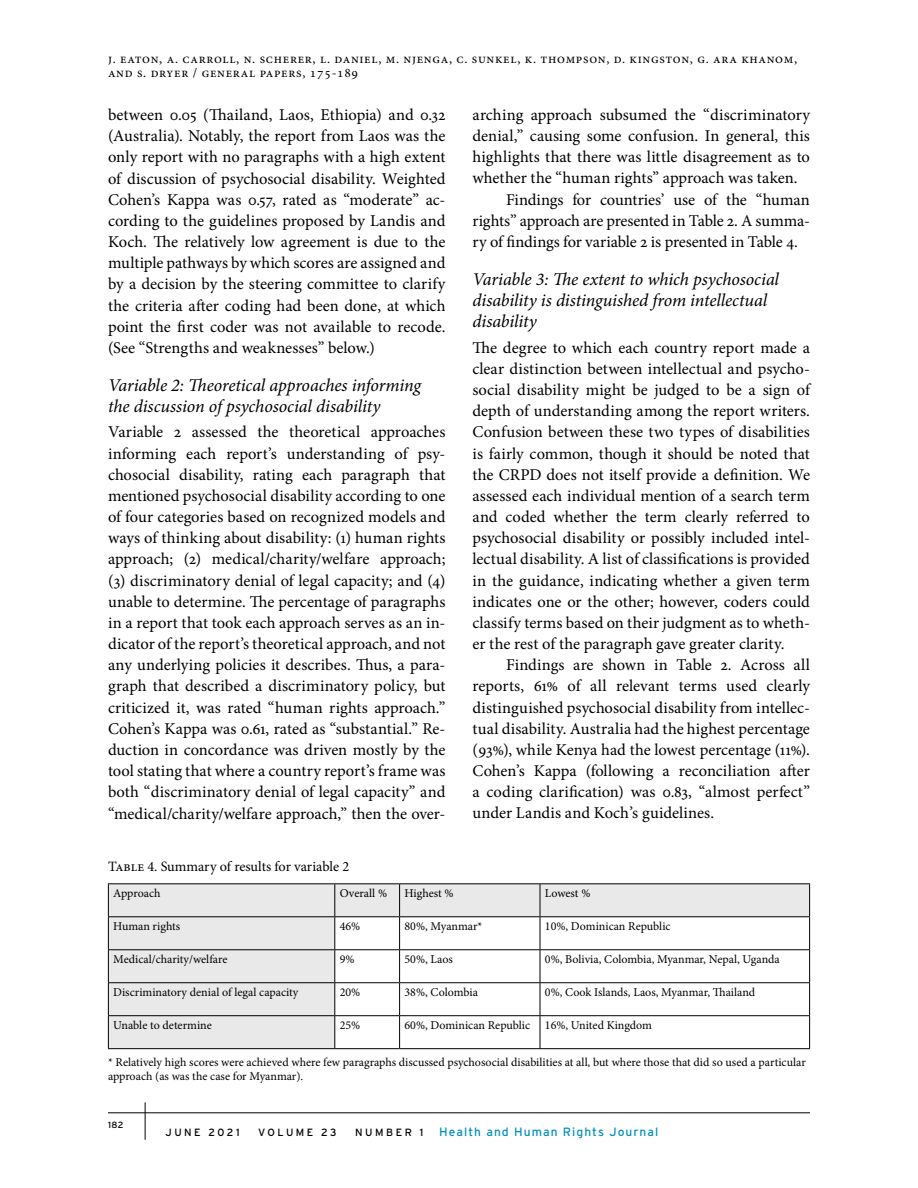
<style>
.page{position:relative;width:918px;height:1188px;background:#fff}
.page>*{position:absolute;margin:0;border:0;box-sizing:border-box;transform-origin:0 0}
.t1{font:italic 18px/21.1px "Minion Pro";letter-spacing:-.01em;color:#000}
.t2{font:16.5px/21.1px "Minion Pro";color:#000;text-align:justify}
.t3{font:14.25px "Minion Pro";letter-spacing:-.005em;color:#000}
.t4{font:13.5px/13.5px "Minion Pro";letter-spacing:.05em;color:#000}
.t5{font:12px/14.4px "Minion Pro";letter-spacing:-.005em;color:#000}
.t6{font:12px "Interstate";letter-spacing:.09em;color:#0090ba}
.t7{font:10.5px "Interstate";letter-spacing:.24em;color:#000}
.t8{font:9px "Interstate";color:#000}
.s1{font-size:10.5px;color:#000}
</style>
<div class="page">
<hr style="left:108px;top:1113px;width:702px;height:1px;background:#000">
<hr style="left:145px;top:1102px;width:1px;height:38px;background:#000">
<svg style="left:109px;top:884px;width:700px;height:164px"></svg>
<hr style="left:334px;top:884px;width:1px;height:32px;background:#000">
<hr style="left:399px;top:884px;width:1px;height:32px;background:#000">
<hr style="left:540px;top:884px;width:1px;height:32px;background:#000">
<hr style="left:809px;top:884px;width:1px;height:32px;background:#000">
<hr style="left:108px;top:916px;width:227px;height:1px;background:#000">
<hr style="left:335px;top:916px;width:65px;height:1px;background:#000">
<hr style="left:334px;top:917px;width:1px;height:32px;background:#000">
<hr style="left:400px;top:916px;width:140px;height:1px;background:#000">
<hr style="left:399px;top:917px;width:1px;height:32px;background:#000">
<hr style="left:540px;top:916px;width:270px;height:1px;background:#000">
<hr style="left:540px;top:917px;width:1px;height:32px;background:#000">
<hr style="left:809px;top:917px;width:1px;height:32px;background:#000">
<hr style="left:108px;top:949px;width:227px;height:1px;background:#000">
<hr style="left:335px;top:949px;width:65px;height:1px;background:#000">
<hr style="left:334px;top:950px;width:1px;height:32px;background:#000">
<hr style="left:400px;top:949px;width:140px;height:1px;background:#000">
<hr style="left:399px;top:950px;width:1px;height:32px;background:#000">
<hr style="left:540px;top:949px;width:270px;height:1px;background:#000">
<hr style="left:540px;top:950px;width:1px;height:32px;background:#000">
<hr style="left:809px;top:950px;width:1px;height:32px;background:#000">
<hr style="left:108px;top:982px;width:227px;height:1px;background:#000">
<hr style="left:335px;top:982px;width:65px;height:1px;background:#000">
<hr style="left:334px;top:983px;width:1px;height:32px;background:#000">
<hr style="left:400px;top:982px;width:140px;height:1px;background:#000">
<hr style="left:399px;top:983px;width:1px;height:32px;background:#000">
<hr style="left:540px;top:982px;width:270px;height:1px;background:#000">
<hr style="left:540px;top:983px;width:1px;height:32px;background:#000">
<hr style="left:809px;top:983px;width:1px;height:32px;background:#000">
<hr style="left:108px;top:1015px;width:227px;height:1px;background:#000">
<hr style="left:335px;top:1015px;width:65px;height:1px;background:#000">
<hr style="left:334px;top:1016px;width:1px;height:32px;background:#000">
<hr style="left:400px;top:1015px;width:140px;height:1px;background:#000">
<hr style="left:399px;top:1016px;width:1px;height:32px;background:#000">
<hr style="left:540px;top:1015px;width:270px;height:1px;background:#000">
<hr style="left:540px;top:1016px;width:1px;height:32px;background:#000">
<hr style="left:809px;top:1016px;width:1px;height:32px;background:#000">
<hr style="left:108px;top:1048px;width:227px;height:1px;background:#000">
<hr style="left:335px;top:1048px;width:65px;height:1px;background:#000">
<hr style="left:400px;top:1048px;width:140px;height:1px;background:#000">
<hr style="left:540px;top:1048px;width:270px;height:1px;background:#000">
<hr style="left:108px;top:883px;width:227px;height:1px;background:#000">
<hr style="left:108px;top:884px;width:1px;height:32px;background:#000">
<hr style="left:335px;top:883px;width:65px;height:1px;background:#000">
<hr style="left:400px;top:883px;width:140px;height:1px;background:#000">
<hr style="left:540px;top:883px;width:270px;height:1px;background:#000">
<hr style="left:108px;top:917px;width:1px;height:32px;background:#000">
<hr style="left:108px;top:950px;width:1px;height:32px;background:#000">
<hr style="left:108px;top:983px;width:1px;height:32px;background:#000">
<hr style="left:108px;top:1016px;width:1px;height:32px;background:#000">
<p class="t4" style="left:108px;top:52px;width:691px">j. eaton, a. carroll, n. scherer, l. daniel, m. njenga, c. sunkel, k. thompson, d. kingston, g. ara khanom, and s. dryer / general papers, 175-189</p>
<p class="t2" style="left:108px;top:104px;width:339px">between 0.05 (Thailand, Laos, Ethiopia) and 0.32 (Australia). Notably, the report from Laos was the only report with no paragraphs with a high extent of discussion of psychosocial disability. Weighted Cohen’s Kappa was 0.57, rated as “moderate” ac&shy;cording to the guidelines proposed by Landis and Koch. The relatively low agreement is due to the multiple pathways by which scores are assigned and by a decision by the steering committee to clarify the criteria after coding had been done, at which point the first coder was not available to recode. (See “Strengths and weaknesses” below.)</p>
<p class="t1" style="left:108px;top:374px;width:314px">Variable 2: Theoretical approaches informing the discussion of psychosocial disability</p>
<p class="t2" style="left:108px;top:422px;width:339px">Variable 2 assessed the theoretical approaches informing each report’s understanding of psy&shy;chosocial disability, rating each paragraph that mentioned psychosocial disability according to one of four categories based on recognized models and ways of thinking about disability: (1) human rights approach; (2) medical/charity/welfare approach; (3) discriminatory denial of legal capacity; and (4) unable to determine. The percentage of paragraphs in a report that took each approach serves as an in&shy;dicator of the report’s theoretical approach, and not any underlying policies it describes. Thus, a para&shy;graph that described a discriminatory policy, but criticized it, was rated “human rights approach.” Cohen’s Kappa was 0.61, rated as “substantial.” Re&shy;duction in concordance was driven mostly by the tool stating that where a country report’s frame was both “discriminatory denial of legal capacity” and “medical/charity/welfare approach,” then the over-</p>
<p class="t3" style="left:108px;top:857px;width:243px">Table 4. Summary of results for variable 2</p>
<p class="t2" style="left:473px;top:104px;width:339px">arching approach subsumed the “discriminatory</p>
<p class="t2" style="left:473px;top:125px;width:339px">denial,” causing some confusion. In general, this</p>
<p class="t2" style="left:473px;top:146px;width:339px">highlights that there was little disagreement as to</p>
<p class="t2" style="left:473px;top:168px;width:327px">whether the “human rights” approach was taken.</p>
<p class="t2" style="left:506px;top:189px;width:305px">Findings for countries’ use of the “human</p>
<p class="t2" style="left:473px;top:210px;width:339px">rights” approach are presented in Table 2. A summa-</p>
<p class="t2" style="left:473px;top:231px;width:327px">ry of findings for variable 2 is presented in Table 4.</p>
<p class="t1" style="left:472px;top:268px;width:308px">Variable 3: The extent to which psychosocial disability is distinguished from intellectual disability</p>
<p class="t2" style="left:472px;top:337px;width:339px">The degree to which each country report made a clear distinction between intellectual and psycho&shy;social disability might be judged to be a sign of depth of understanding among the report writers.<br>Confusion between these two types of disabilities is fairly common, though it should be noted that the CRPD does not itself provide a definition. We assessed each individual mention of a search term and coded whether the term clearly referred to psychosocial disability or possibly included intel&shy;lectual disability. A list of classifications is provided in the guidance, indicating whether a given term indicates one or the other; however, coders could classify terms based on their judgment as to wheth&shy;er the rest of the paragraph gave greater clarity.</p>
<p class="t2" style="left:472px;top:655px;width:339px;text-indent:34px">Findings are shown in Table 2. Across all reports, 61% of all relevant terms used clearly distinguished psychosocial disability from intellec&shy;tual disability. Australia had the highest percentage (93%), while Kenya had the lowest percentage (11%).<br>Cohen’s Kappa (following a reconciliation after a coding clarification) was 0.83, “almost perfect” under Landis and Koch’s guidelines.</p>
<p class="t5" style="left:113px;top:886px;width:49px">Approach</p>
<p class="t5" style="left:340px;top:886px;width:49px">Overall %</p>
<p class="t5" style="left:405px;top:886px;width:51px">Highest %</p>
<p class="t5" style="left:545px;top:886px;width:47px">Lowest %</p>
<p class="t5" style="left:113px;top:919px;width:69px">Human rights</p>
<p class="t5" style="left:340px;top:919px;width:22px">46%</p>
<p class="t5" style="left:405px;top:919px;width:79px">80%, Myanmar*</p>
<p class="t5" style="left:545px;top:919px;width:127px">10%, Dominican Republic</p>
<p class="t5" style="left:113px;top:952px;width:116px">Medical/charity/welfare</p>
<p class="t5" style="left:340px;top:952px;width:16px">9%</p>
<p class="t5" style="left:405px;top:952px;width:50px">50%, Laos</p>
<p class="t5" style="left:545px;top:952px;width:236px">0%, Bolivia, Colombia, Myanmar, Nepal, Uganda</p>
<p class="t5" style="left:113px;top:985px;width:187px">Discriminatory denial of legal capacity</p>
<p class="t5" style="left:340px;top:985px;width:22px">20%</p>
<p class="t5" style="left:405px;top:985px;width:75px">38%, Colombia</p>
<p class="t5" style="left:545px;top:985px;width:212px">0%, Cook Islands, Laos, Myanmar, Thailand</p>
<p class="t5" style="left:113px;top:1018px;width:100px">Unable to determine</p>
<p class="t5" style="left:340px;top:1018px;width:22px">25%</p>
<p class="t5" style="left:405px;top:1018px;width:249px">60%, Dominican Republic 16%, United Kingdom</p>
<p class="t5" style="left:108px;top:1055px;width:699px">* Relatively high scores were achieved where few paragraphs discussed psychosocial disabilities at all, but where those that did so used a particular approach (as was the case for Myanmar).</p>
<p class="t8" style="left:108px;top:1120px;width:17px">182</p>
<p class="t7" style="left:166px;top:1126px;width:76px">JUNE 2021</p>
<p class="t7" style="left:258px;top:1126px;width:80px">VOLUME 23</p>
<p class="t6" style="left:355px;top:1125px;width:305px"><span class="s1">NUMBER 1</span> Health and Human Rights Journal</p>
</div>
